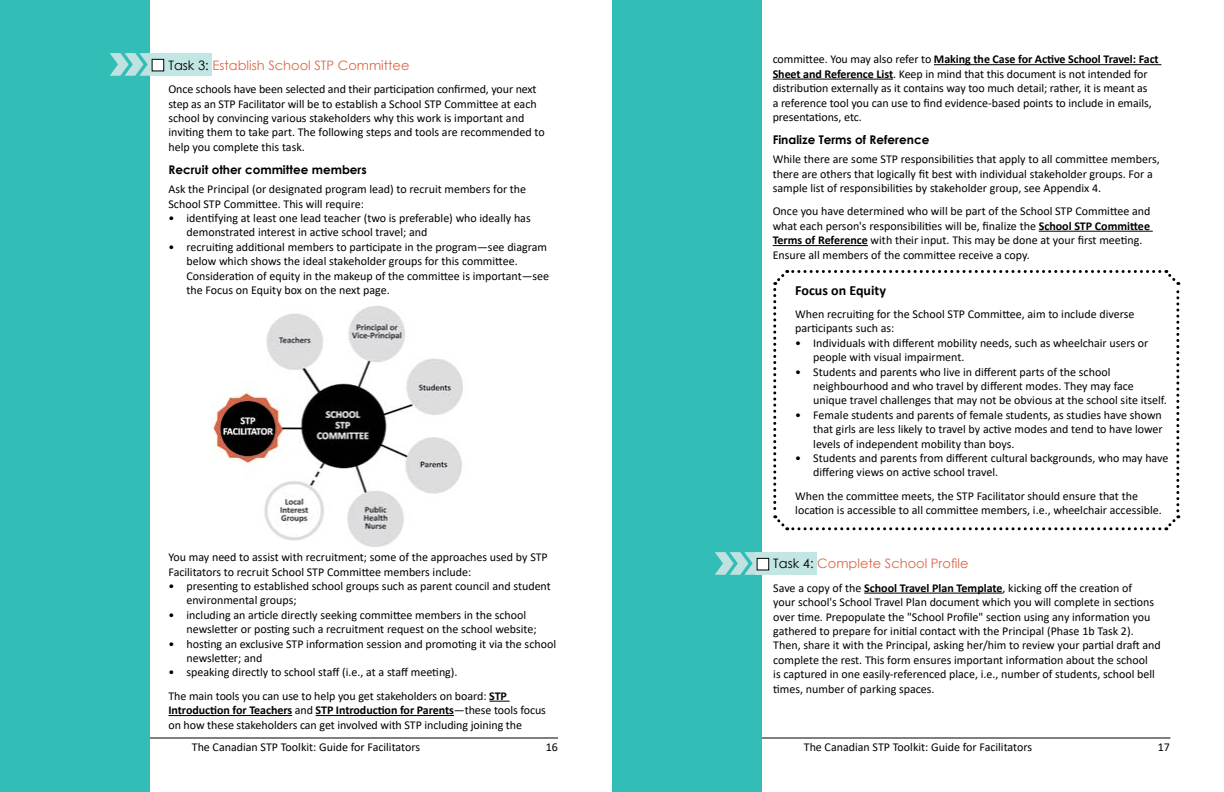
<style>
.page{position:relative;width:1224px;height:792px;background:#fff}
.page>*{position:absolute;margin:0;border:0;box-sizing:border-box;transform-origin:0 0}
.t1{font:700 14px "Calibri";color:#000}
.t2{font:13px "Century Gothic";color:#dc6646}
.t3{font:12px/14.4px "Calibri";color:#000}
.t4{font:700 12px "Century Gothic";color:#000}
.s1{color:#bfe2e0}
.s2{color:#000}
.s3{font-weight:700}
</style>
<div class="page">
<hr style="left:54px;top:738px;width:504px;height:1px;background:#000">
<hr style="left:666px;top:738px;width:504px;height:1px;background:#000">
<img style="left:211px;top:306px;width:252px;height:241px">
<div style="left:0;top:0;width:150px;height:792px;background:#33bdb7"></div>
<div style="left:150px;top:53px;width:61px;height:23px;background:#c2e6e3"></div>
<div style="left:152px;top:59px;width:12px;height:12px;background:#fff"></div>
<div style="left:152px;top:59px;width:12px;height:12px;border:1px solid #000"></div>
<div style="left:612px;top:0;width:150px;height:792px;background:#33bdb7"></div>
<svg style="left:773px;top:270px;width:407px;height:261px"></svg>
<hr style="left:934px;top:64px;width:227px;height:1px;background:#000">
<hr style="left:773px;top:79px;width:120px;height:1px;background:#000">
<hr style="left:1039px;top:231px;width:114px;height:1px;background:#000">
<hr style="left:773px;top:245px;width:95px;height:1px;background:#000">
<div style="left:755px;top:552px;width:61px;height:23px;background:#c2e6e3"></div>
<div style="left:757px;top:558px;width:12px;height:12px;background:#fff"></div>
<div style="left:757px;top:558px;width:12px;height:12px;border:1px solid #000"></div>
<hr style="left:864px;top:593px;width:139px;height:1px;background:#000">
<svg style="left:489px;top:701px;width:21px;height:1px"></svg>
<hr style="left:168px;top:715px;width:124px;height:1px;background:#000">
<hr style="left:316px;top:715px;width:138px;height:1px;background:#000">
<p class="t2" style="left:107px;top:56px;width:304px"><span class="s1">✓</span><span class="s2">Task 3:</span> Establish School STP Committee</p>
<p class="t3" style="left:168px;top:82px;width:378px">Once schools have been selected and their participation confirmed, your next step as an STP Facilitator will be to establish a School STP Committee at each school by convincing various stakeholders why this work is important and inviting them to take part. The following steps and tools are recommended to help you complete this task.</p>
<p class="t4" style="left:168px;top:161px;width:200px">Recruit other committee members</p>
<p class="t3" style="left:168px;top:182px;width:359px">Ask the Principal (or designated program lead) to recruit members for the<br>School STP Committee. This will require:</p>
<p class="t3" style="left:186px;top:210px;width:346px;text-indent:-18px">• identifying at least one lead teacher (two is preferable) who ideally has demonstrated interest in active school travel; and</p>
<p class="t3" style="left:186px;top:239px;width:364px;text-indent:-18px">• recruiting additional members to participate in the program—see diagram below which shows the ideal stakeholder groups for this committee.<br>Consideration of equity in the makeup of the committee is important—see the Focus on Equity box on the next page.</p>
<p class="t3" style="left:168px;top:550px;width:381px">You may need to assist with recruitment; some of the approaches used by STP<br>Facilitators to recruit School STP Committee members include:</p>
<p class="t3" style="left:186px;top:579px;width:366px;text-indent:-18px">• presenting to established school groups such as parent council and student environmental groups;</p>
<p class="t3" style="left:186px;top:607px;width:352px;text-indent:-18px">• including an article directly seeking committee members in the school newsletter or posting such a recruitment request on the school website;</p>
<p class="t3" style="left:186px;top:636px;width:371px;text-indent:-18px">• hosting an exclusive STP information session and promoting it via the school newsletter; and</p>
<p class="t3" style="left:168px;top:660px;width:340px;line-height:23.4px">• speaking directly to school staff (i.e., at a staff meeting).<br>The main tools you can use to help you get stakeholders on board: <span class="s3">STP</span></p>
<p class="t3" style="left:168px;top:703px;width:379px"><span class="s3">Introduction for Teachers</span> and <span class="s3">STP Introduction for Parents</span>—these tools focus on how these stakeholders can get involved with STP including joining the</p>
<p class="t3" style="left:773px;top:52px;width:388px">committee. You may also refer to <span class="s3">Making the Case for Active School Travel: Fact Sheet and Reference List</span>. Keep in mind that this document is not intended for distribution externally as it contains way too much detail; rather, it is meant as<br>a reference tool you can use to find evidence-based points to include in emails, presentations, etc.</p>
<p class="t4" style="left:773px;top:131px;width:158px">Finalize Terms of Reference</p>
<p class="t3" style="left:773px;top:152px;width:389px">While there are some STP responsibilities that apply to all committee members, there are others that logically fit best with individual stakeholder groups. For a sample list of responsibilities by stakeholder group, see Appendix 4.</p>
<p class="t3" style="left:773px;top:204px;width:379px">Once you have determined who will be part of the School STP Committee and what each person's responsibilities will be, finalize the <span class="s3">School STP Committee Terms of Reference</span> with their input. This may be done at your first meeting.<br>Ensure all members of the committee receive a copy.</p>
<p class="t1" style="left:795px;top:280px;width:92px">Focus on Equity</p>
<p class="t3" style="left:795px;top:307px;width:341px">When recruiting for the School STP Committee, aim to include diverse participants such as:</p>
<p class="t3" style="left:813px;top:335px;width:337px;text-indent:-18px">• Individuals with different mobility needs, such as wheelchair users or people with visual impairment.</p>
<p class="t3" style="left:813px;top:364px;width:355px;text-indent:-18px">• Students and parents who live in different parts of the school neighbourhood and who travel by different modes. They may face unique travel challenges that may not be obvious at the school site itself.</p>
<p class="t3" style="left:813px;top:407px;width:351px;text-align:justify;text-indent:-18px">• Female students and parents of female students, as studies have shown that girls are less likely to travel by active modes and tend to have lower levels of independent mobility than boys.</p>
<p class="t3" style="left:813px;top:451px;width:357px;text-indent:-18px">• Students and parents from different cultural backgrounds, who may have differing views on active school travel.</p>
<p class="t3" style="left:795px;top:488px;width:368px">When the committee meets, the STP Facilitator should ensure that the location is accessible to all committee members, i.e., wheelchair accessible.</p>
<p class="t2" style="left:712px;top:555px;width:258px"><span class="s1">✓</span><span class="s2">Task 4:</span> Complete School Profile</p>
<p class="t3" style="left:773px;top:580px;width:389px">Save a copy of the <span class="s3">School Travel Plan Template</span>, kicking off the creation of<br>your school's School Travel Plan document which you will complete in sections over time. Prepopulate the "School Profile" section using any information you gathered to prepare for initial contact with the Principal (Phase 1b Task 2).<br>Then, share it with the Principal, asking her/him to review your partial draft and complete the rest. This form ensures important information about the school<br>is captured in one easily-referenced place, i.e., number of students, school bell times, number of parking spaces.</p>
<p class="t3" style="left:192px;top:740px;width:230px">The Canadian STP Toolkit: Guide for Facilitators</p>
<p class="t3" style="left:546px;top:740px;width:14px">16</p>
<p class="t3" style="left:804px;top:740px;width:230px">The Canadian STP Toolkit: Guide for Facilitators</p>
<p class="t3" style="left:1158px;top:740px;width:14px">17</p>
</div>
